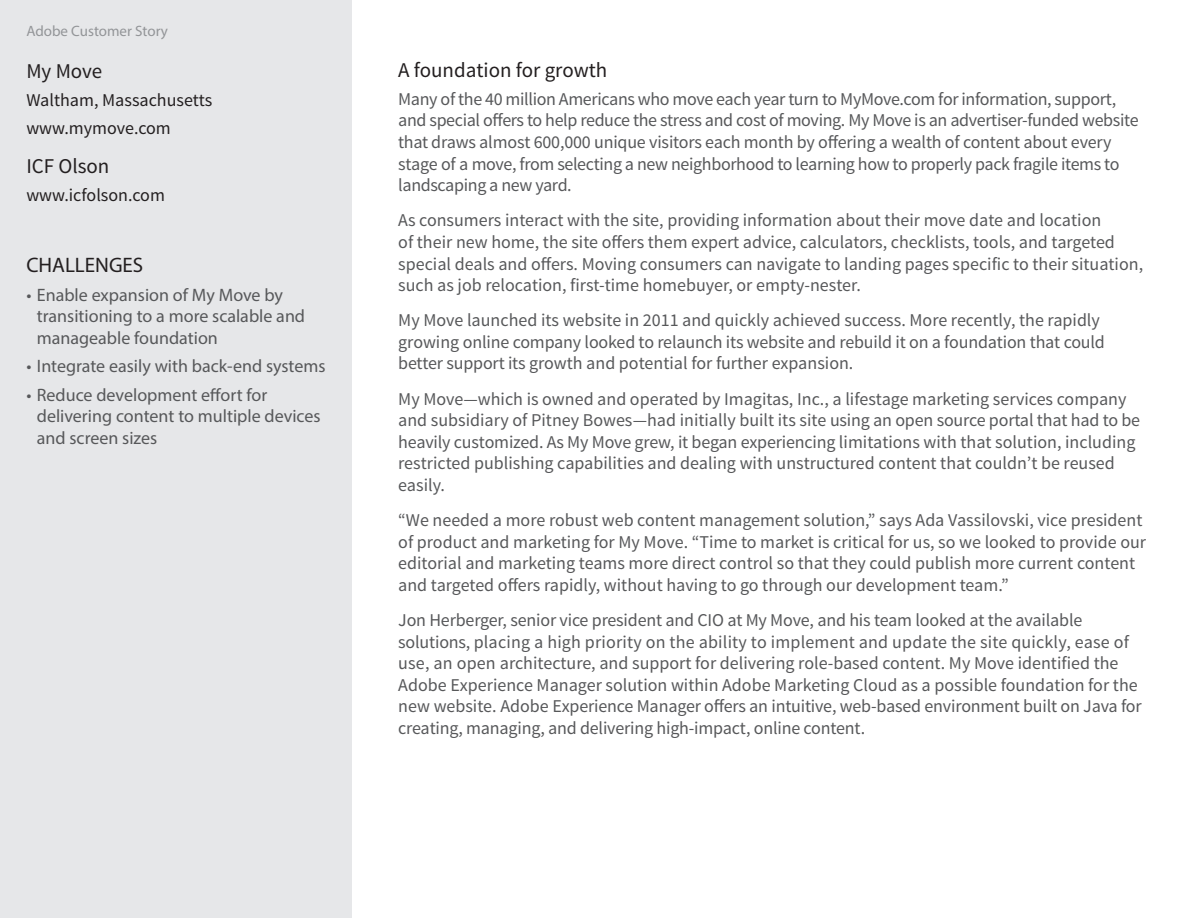
<style>
.page{position:relative;width:1188px;height:918px;background:#fff}
.page>*{position:absolute;margin:0;border:0;box-sizing:border-box;transform-origin:0 0}
.Page__subhead{font:21px "Source Sans Pro";color:#231f20}
.Sidebar__header{font:21px "Myriad Pro";color:#231f20}
.Sidebar_p2__Partner{font:21px "Source Sans Pro";color:#231f20}
.Sidebar_p2__Company{font:21px "Source Sans Pro";color:#231f20}
.Page__bodycopy{font:18px/21.6px "Source Sans Pro";color:#57585a}
.Page__bodycopy-2{font:18px/21.6px "Source Sans Pro";letter-spacing:-.02em;color:#57585a}
.SIdebar__bodycopy_bu{font:18px/21.6px "Myriad Pro";color:#57585a}
.Sidebar__URL{font:18px "Source Sans Pro";color:#231f20}
.Sidebar_p2__Company-2{font:18px "Source Sans Pro";color:#231f20}
.t1{font:15px "Myriad Pro";color:#939598}
</style>
<div class="page">
<div style="left:0;top:0;width:352px;height:918px;background:#e6e7e9"></div>
<p class="t1" style="left:26px;top:21px;width:143px">Adobe Customer Story</p>
<p class="Sidebar_p2__Company" style="left:26px;top:58px;width:78px">My Move</p>
<p class="Sidebar_p2__Company-2" style="left:26px;top:89px;width:188px">Waltham, Massachusetts</p>
<p class="Sidebar__URL" style="left:26px;top:117px;width:146px">www.mymove.com</p>
<p class="Sidebar_p2__Partner" style="left:26px;top:153px;width:85px">ICF Olson</p>
<p class="Sidebar__URL" style="left:26px;top:184px;width:140px">www.icfolson.com</p>
<p class="Sidebar__header" style="left:26px;top:252px;width:118px">CHALLENGES</p>
<p class="SIdebar__bodycopy_bu" style="left:37px;top:284px;width:270px;text-indent:-10px">• Enable expansion of My Move by transitioning to a more scalable and manageable foundation</p>
<p class="SIdebar__bodycopy_bu" style="left:26px;top:355px;width:301px">• Integrate easily with back-end systems</p>
<p class="SIdebar__bodycopy_bu" style="left:37px;top:384px;width:285px;text-indent:-10px">• Reduce development effort for delivering content to multiple devices and screen sizes</p>
<p class="Page__subhead" style="left:398px;top:57px;width:211px">A foundation for growth</p>
<p class="Page__bodycopy-2" style="left:398px;top:88px;width:742px">Many of the 40 million Americans who move each year turn to MyMove.com for information, support, and special offers to help reduce the stress and cost of moving. My Move is an advertiser-funded website that draws almost 600,000 unique visitors each month by offering a wealth of content about every stage of a move, from selecting a new neighborhood to learning how to properly pack fragile items to landscaping a new yard.</p>
<p class="Page__bodycopy" style="left:398px;top:210px;width:746px">As consumers interact with the site, providing information about their move date and location<br>of their new home, the site offers them expert advice, calculators, checklists, tools, and targeted special deals and offers. Moving consumers can navigate to landing pages specific to their situation, such as job relocation, first-time homebuyer, or empty-nester.</p>
<p class="Page__bodycopy" style="left:398px;top:310px;width:708px">My Move launched its website in 2011 and quickly achieved success. More recently, the rapidly growing online company looked to relaunch its website and rebuild it on a foundation that could better support its growth and potential for further expansion.</p>
<p class="Page__bodycopy" style="left:398px;top:388px;width:743px">My Move—which is owned and operated by Imagitas, Inc., a lifestage marketing services company and subsidiary of Pitney Bowes—had initially built its site using an open source portal that had to be heavily customized. As My Move grew, it began experiencing limitations with that solution, including restricted publishing capabilities and dealing with unstructured content that couldn’t be reused easily.</p>
<p class="Page__bodycopy" style="left:398px;top:510px;width:749px">“We needed a more robust web content management solution,” says Ada Vassilovski, vice president of product and marketing for My Move. “Time to market is critical for us, so we looked to provide our editorial and marketing teams more direct control so that they could publish more current content and targeted offers rapidly, without having to go through our development team.”</p>
<p class="Page__bodycopy" style="left:398px;top:609px;width:745px">Jon Herberger, senior vice president and CIO at My Move, and his team looked at the available solutions, placing a high priority on the ability to implement and update the site quickly, ease of use, an open architecture, and support for delivering role-based content. My Move identified the Adobe Experience Manager solution within Adobe Marketing Cloud as a possible foundation for the new website. Adobe Experience Manager offers an intuitive, web-based environment built on Java for creating, managing, and delivering high-impact, online content.</p>
</div>
